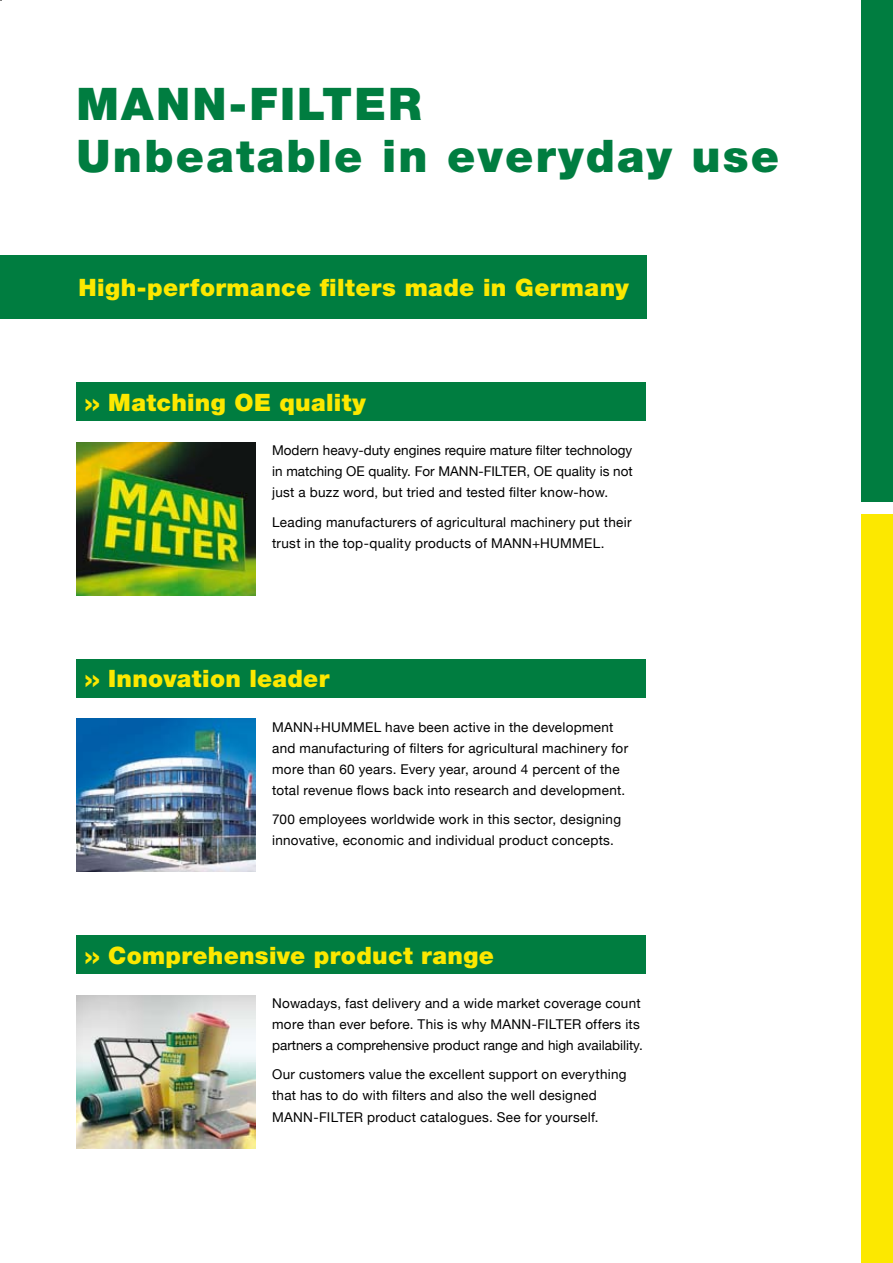
<style>
.page{position:relative;width:893px;height:1263px;background:#fff}
.page>*{position:absolute;margin:0;border:0;box-sizing:border-box;transform-origin:0 0}
.t1{font:900 45px/52.5px "Helvetica Neue";letter-spacing:.05em;color:#007d40}
.t2{font:900 24px "Helvetica Neue";letter-spacing:.015em;color:#fce800;scale:.5 1}
.t3{font:900 24px "Helvetica Neue";letter-spacing:.015em;color:#fce800}
.t4{font:13.5px/21px "Helvetica Neue";letter-spacing:.02em;color:#000}
</style>
<div class="page">
<div style="left:0;top:255px;width:646px;height:64px;background:#007d40"></div>
<div style="left:77px;top:383px;width:569px;height:38px;background:#007d40"></div>
<div style="left:77px;top:659px;width:569px;height:38px;background:#007d40"></div>
<div style="left:77px;top:935px;width:569px;height:39px;background:#007d40"></div>
<div style="left:861px;top:0;width:32px;height:502px;background:#007d40"></div>
<div style="left:861px;top:514px;width:32px;height:749px;background:#fce800"></div>
<img style="left:77px;top:442px;width:178px;height:153px">
<img style="left:77px;top:995px;width:178px;height:153px">
<img style="left:77px;top:719px;width:178px;height:153px">
<h1 class="t1" style="left:77px;top:77px;width:704px">MANN-FILTER<br>Unbeatable in everyday use</h1>
<h2 class="t3" style="left:79px;top:273px;width:552px">High-performance filters made in Germany</h2>
<h2 class="t2" style="left:85px;top:388px;width:563px">&gt;&gt; Matching OE quality</h2>
<p class="t4" style="left:272px;top:440px;width:362px;text-align:justify">Modern heavy-duty engines require mature filter technology in matching OE quality. For MANN-FILTER, OE quality is not just a buzz word, but tried and tested filter know-how.</p>
<p class="t4" style="left:272px;top:511px;width:361px">Leading manufacturers of agricultural machinery put their trust in the top-quality products of MANN+HUMMEL.</p>
<h2 class="t2" style="left:85px;top:665px;width:490px">&gt;&gt; Innovation leader</h2>
<p class="t4" style="left:272px;top:716px;width:358px">MANN+HUMMEL have been active in the development and manufacturing of filters for agricultural machinery for more than 60 years. Every year, around 4 percent of the total revenue flows back into research and development.</p>
<p class="t4" style="left:272px;top:808px;width:350px">700 employees worldwide work in this sector, designing innovative, economic and individual product concepts.</p>
<h2 class="t2" style="left:85px;top:941px;width:819px">&gt;&gt; Comprehensive product range</h2>
<p class="t4" style="left:272px;top:992px;width:372px">Nowadays, fast delivery and a wide market coverage count more than ever before. This is why MANN-FILTER offers its partners a comprehensive product range and high availability.</p>
<p class="t4" style="left:272px;top:1064px;width:356px">Our customers value the excellent support on everything that has to do with filters and also the well designed<br>MANN-FILTER product catalogues. See for yourself.</p>
</div>
